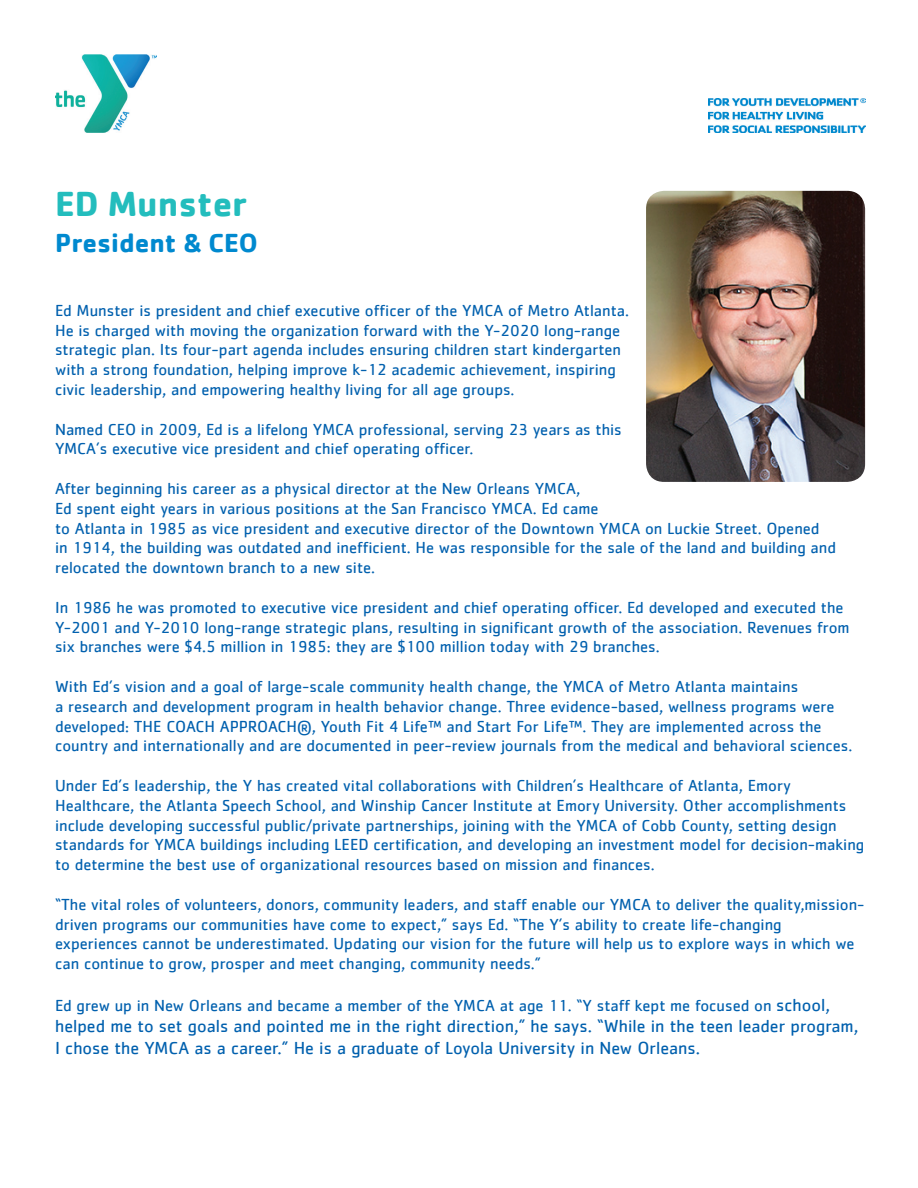
<style>
.page{position:relative;width:918px;height:1188px;background:#fff}
.page>*{position:absolute;margin:0;border:0;box-sizing:border-box;transform-origin:0 0}
.t1{font:700 36px "Cachet";color:#23bdbd}
.t2{font:700 27px "Cachet";color:#0089cf}
.t3{font:18px/21.6px "Cachet";color:#0160ae}
.t4{font:16.5px/19.8px "Cachet";color:#0160ae}
.s1{font-size:18px}
</style>
<div class="page">
<img style="left:646px;top:191px;width:219px;height:291px">
<img style="left:55px;top:55px;width:101px;height:77px">
<img style="left:708px;top:98px;width:157px;height:34px">
<h1 class="t1" style="left:55px;top:180px;width:194px">ED Munster</h1>
<h2 class="t2" style="left:55px;top:225px;width:204px">President &amp; CEO</h2>
<p class="t4" style="left:55px;top:300px;width:576px">Ed Munster is president and chief executive officer of the YMCA of Metro Atlanta.<br>He is charged with moving the organization forward with the Y-2020 long-range strategic plan. Its four-part agenda includes ensuring children start kindergarten with a strong foundation, helping improve k-12 academic achievement, inspiring civic leadership, and empowering healthy living for all age groups.</p>
<p class="t4" style="left:55px;top:419px;width:568px">Named CEO in 2009, Ed is a lifelong YMCA professional, serving 23 years as this<br>YMCA’s executive vice president and chief operating officer.</p>
<p class="t4" style="left:55px;top:478px;width:782px">After beginning his career as a physical director at the New Orleans YMCA,<br>Ed spent eight years in various positions at the San Francisco YMCA. Ed came<br>to Atlanta in 1985 as vice president and executive director of the Downtown YMCA on Luckie Street. Opened in 1914, the building was outdated and inefficient. He was responsible for the sale of the land and building and relocated the downtown branch to a new site.</p>
<p class="t4" style="left:55px;top:597px;width:796px">In 1986 he was promoted to executive vice president and chief operating officer. Ed developed and executed the<br>Y-2001 and Y-2010 long-range strategic plans, resulting in significant growth of the association. Revenues from six branches were $4.5 million in 1985: they are $100 million today with 29 branches.</p>
<p class="t4" style="left:55px;top:676px;width:799px">With Ed’s vision and a goal of large-scale community health change, the YMCA of Metro Atlanta maintains<br>a research and development program in health behavior change. Three evidence-based, wellness programs were developed: THE COACH APPROACH®, Youth Fit 4 Life™ and Start For Life™. They are implemented across the country and internationally and are documented in peer-review journals from the medical and behavioral sciences.</p>
<p class="t4" style="left:55px;top:775px;width:811px">Under Ed’s leadership, the Y has created vital collaborations with Children’s Healthcare of Atlanta, Emory Healthcare, the Atlanta Speech School, and Winship Cancer Institute at Emory University. Other accomplishments include developing successful public/private partnerships, joining with the YMCA of Cobb County, setting design standards for YMCA buildings including LEED certification, and developing an investment model for decision-making to determine the best use of organizational resources based on mission and finances.</p>
<p class="t4" style="left:55px;top:894px;width:811px">“The vital roles of volunteers, donors, community leaders, and staff enable our YMCA to deliver the quality,mission&shy;driven programs our communities have come to expect,” says Ed. “The Y’s ability to create life-changing experiences cannot be underestimated. Updating our vision for the future will help us to explore ways in which we can continue to grow, prosper and meet changing, community needs.”</p>
<p class="t4" style="left:55px;top:995px;width:776px">Ed grew up in New Orleans and became a member of the YMCA at age 11. “Y staff kept me focused on <span class="s1">school,</span></p>
<p class="t3" style="left:55px;top:1015px;width:805px">helped me to set goals and pointed me in the right direction,” he says. “While in the teen leader program,<br>I chose the YMCA as a career.” He is a graduate of Loyola University in New Orleans.</p>
</div>
